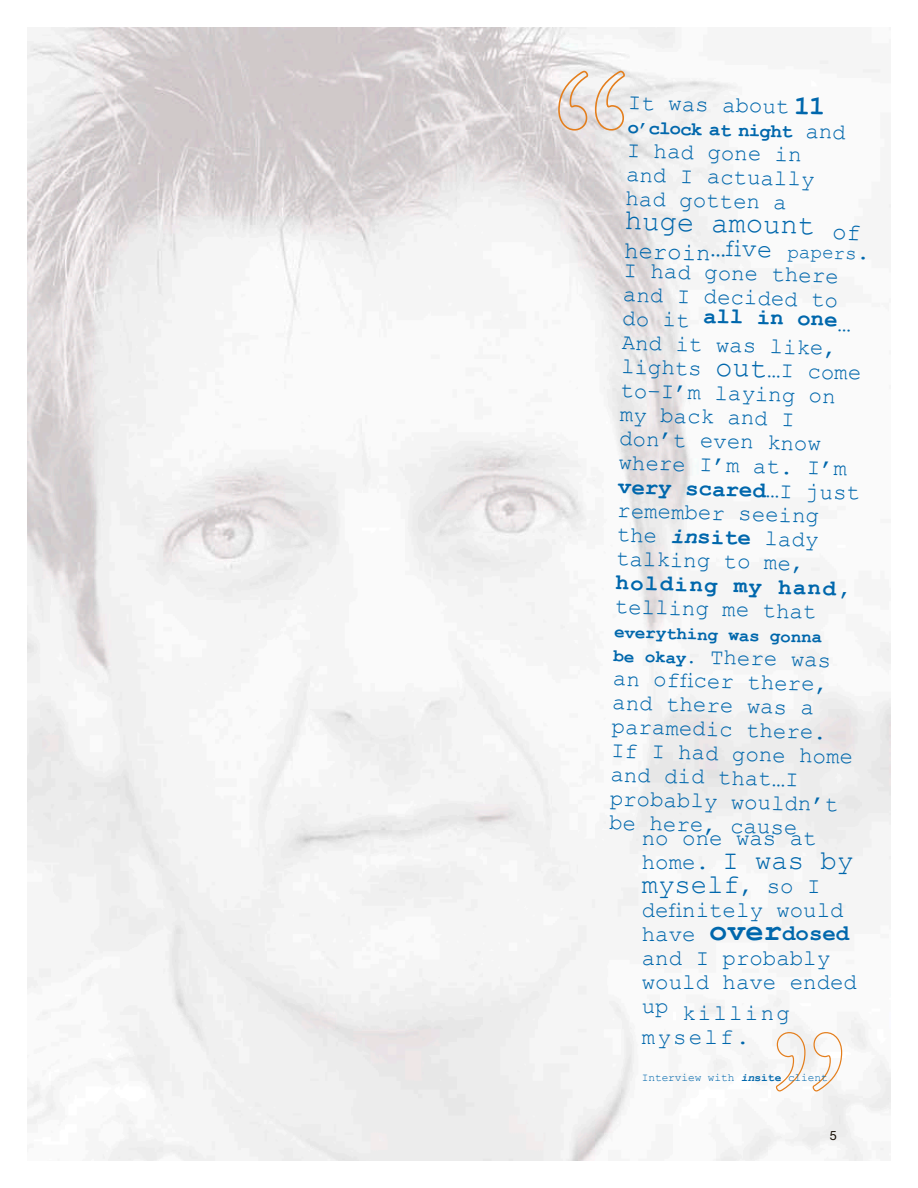
<style>
.page{position:relative;width:918px;height:1188px;background:#fff}
.page>*{position:absolute;margin:0;border:0;box-sizing:border-box;transform-origin:0 0}
.t1{font:28.8px "Courier New";color:#0067ac}
.t2{font:27.15px/24px "Courier New";color:#0067ac}
.t3{font:25.65px "Courier New";color:#0067ac}
.t4{font:24px "Courier New";color:#0067ac}
.t5{font:22.35px/24px "Courier New";color:#0067ac}
.t6{font:22.35px/24px "Courier New";letter-spacing:.1em;color:#0067ac}
.t7{font:700 22.35px "Courier New";color:#0067ac}
.t8{font:700 19.2px "Courier New";color:#0067ac}
.t9{font:19.2px "Courier New";color:#0067ac}
.t10{font:700 17.55px/24.5px "Courier New";color:#0067ac}
.t11{font:11.25px "Courier New";letter-spacing:-.01em;color:#0067ac}
.s1{font-weight:700;font-size:27.15px}
.s2{font-weight:400;font-size:22.35px}
.s3{font-size:22.35px}
.s4{font-weight:700}
.s5{font-size:28.8px}
.s6{font-weight:700;font-style:italic}
.s7{font-weight:700;font-size:30.45px}
</style>
<div class="page">
<img style="left:27px;top:28px;width:864px;height:1133px">
<svg style="left:557px;top:70px;width:69px;height:61px"></svg>
<svg style="left:775px;top:1031px;width:68px;height:61px"></svg>
<p class="t5" style="left:628px;top:92px;width:199px;rotate:1deg">It was about <span class="s1">11</span></p>
<p class="t8" style="left:628px;top:116px;width:220px;rotate:1deg">o’clock at night <span class="s2">and</span></p>
<p class="t5" style="left:627px;top:140px;width:190px;rotate:1deg">I had gone in and I actually had gotten a</p>
<p class="t1" style="left:625px;top:208px;width:238px;rotate:1deg">huge amount <sub>of</sub></p>
<p class="t4" style="left:624px;top:240px;width:88px;rotate:1deg">heroin</p>
<p class="t3" style="left:711px;top:235px;width:63px;rotate:2deg">…five</p>
<p class="t9" style="left:788px;top:243px;width:84px;rotate:1deg">papers<span class="s3">.</span></p>
<p class="t5" style="left:624px;top:261px;width:217px;rotate:1deg">I had gone there and I decided to</p>
<p class="t5" style="left:623px;top:302px;width:230px;line-height:28.5px;rotate:1deg">do it <span class="s4">all in one</span>…<br>And it was like,</p>
<p class="t5" style="left:620px;top:357px;width:244px;rotate:1deg">lights <span class="s5">out</span>…I come to–I’m laying on my back and I don’t even know where I’m at. I’m <span class="s4">very scared…</span>I just remember seeing the <span class="s6">in</span><span class="s4">site</span> lady talking to me,</p>
<p class="t7" style="left:616px;top:570px;width:237px;rotate:1deg">holding my hand,</p>
<p class="t5" style="left:615px;top:596px;width:203px;rotate:1deg">telling me that</p>
<p class="t10" style="left:615px;top:619px;width:209px;rotate:2deg">everything was gonna be okay.</p>
<p class="t5" style="left:612px;top:645px;width:244px;text-indent:98px;rotate:1deg">There was an officer there, and there was a paramedic there.<br>If I had gone home and did that…I probably wouldn’t be here, cause</p>
<p class="t5" style="left:642px;top:827px;width:176px">no one was at</p>
<p class="t2" style="left:642px;top:850px;width:213px"><span class="s3">home.</span> I was by myself<span class="s3">, so I</span></p>
<p class="t5" style="left:642px;top:900px;width:209px;line-height:22.4px">definitely would have <span class="s7">over</span><span class="s4">dosed</span></p>
<p class="t5" style="left:642px;top:947px;width:217px">and I probably would have ended</p>
<p class="t6" style="left:642px;top:1002px;width:149px">up killing myself.</p>
<p class="t11" style="left:642px;top:1072px;width:187px">Interview with <span class="s6">in</span><span class="s4">site</span> client</p>
</div>
